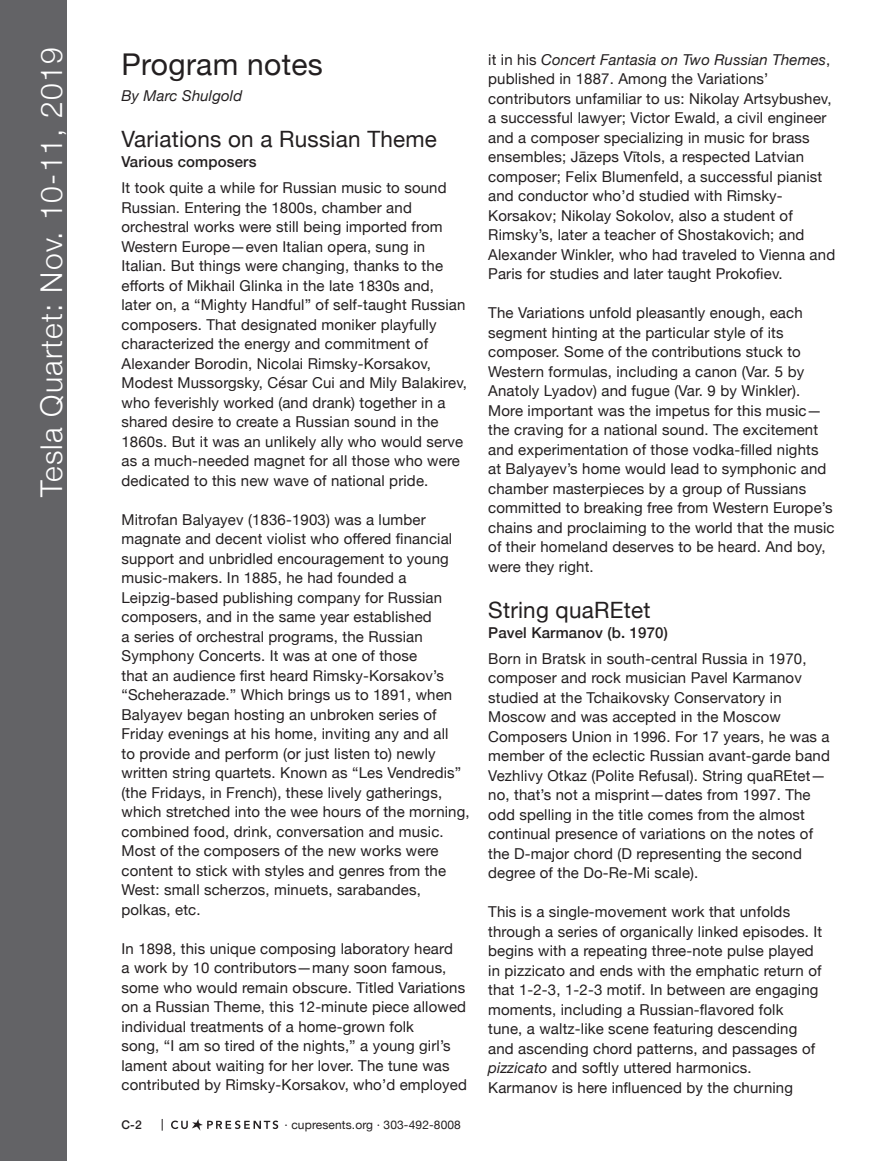
<style>
.page{position:relative;width:891px;height:1161px;background:#fff}
.page>*{position:absolute;margin:0;border:0;box-sizing:border-box;transform-origin:0 0}
.t1{font:300 30px "Helvetica Neue";letter-spacing:.04em;color:#fff}
.t2{font:30px "Helvetica Neue";letter-spacing:.01em;color:#231f20}
.t3{font:22.5px "Helvetica Neue";letter-spacing:.01em;color:#231f20}
.t4{font:15px/19.5px "Helvetica Neue";letter-spacing:.01em;color:#231f20}
.t5{font:500 15px "Helvetica Neue";letter-spacing:.01em;color:#231f20}
.t6{font:italic 15px "Helvetica Neue";letter-spacing:.01em;color:#231f20}
.t7{font:12px "Helvetica Neue";letter-spacing:.01em;color:#231f20}
.t8{font:500 12px "Helvetica Neue";color:#231f20}
.s1{font-style:italic}
</style>
<div class="page">
<div style="left:0;top:0;width:68px;height:1161px;background:#636366"></div>
<svg style="left:162px;top:1119px;width:1px;height:12px"></svg>
<svg style="left:171px;top:1119px;width:107px;height:12px"></svg>
<h1 class="t1" style="left:27px;top:497px;width:451px;rotate:-90deg">Tesla Quartet: Nov. 10-11, 2019</h1>
<h1 class="t2" style="left:122px;top:43px;width:203px">Program notes</h1>
<p class="t6" style="left:122px;top:85px;width:122px">By Marc Shulgold</p>
<h2 class="t3" style="left:122px;top:123px;width:317px">Variations on a Russian Theme</h2>
<p class="t5" style="left:122px;top:150px;width:136px">Various composers</p>
<p class="t4" style="left:122px;top:179px;width:347px">It took quite a while for Russian music to sound Russian. Entering the 1800s, chamber and orchestral works were still being imported from Western Europe—even Italian opera, sung in Italian. But things were changing, thanks to the efforts of Mikhail Glinka in the late 1830s and, later on, a “Mighty Handful” of self-taught Russian composers. That designated moniker playfully characterized the energy and commitment of Alexander Borodin, Nicolai Rimsky-Korsakov, Modest Mussorgsky, César Cui and Mily Balakirev, who feverishly worked (and drank) together in a shared desire to create a Russian sound in the 1860s. But it was an unlikely ally who would serve as a much-needed magnet for all those who were dedicated to this new wave of national pride.</p>
<p class="t4" style="left:122px;top:510px;width:350px">Mitrofan Balyayev (1836-1903) was a lumber magnate and decent violist who offered financial support and unbridled encouragement to young music-makers. In 1885, he had founded a Leipzig-based publishing company for Russian composers, and in the same year established<br>a series of orchestral programs, the Russian Symphony Concerts. It was at one of those<br>that an audience first heard Rimsky-Korsakov’s “Scheherazade.” Which brings us to 1891, when Balyayev began hosting an unbroken series of Friday evenings at his home, inviting any and all<br>to provide and perform (or just listen to) newly written string quartets. Known as “Les Vendredis” (the Fridays, in French), these lively gatherings, which stretched into the wee hours of the morning, combined food, drink, conversation and music.<br>Most of the composers of the new works were content to stick with styles and genres from the West: small scherzos, minuets, sarabandes, polkas, etc.</p>
<p class="t4" style="left:122px;top:939px;width:347px">In 1898, this unique composing laboratory heard<br>a work by 10 contributors—many soon famous, some who would remain obscure. Titled Variations on a Russian Theme, this 12-minute piece allowed individual treatments of a home-grown folk<br>song, “I am so tired of the nights,” a young girl’s lament about waiting for her lover. The tune was contributed by Rimsky-Korsakov, who’d employed</p>
<p class="t8" style="left:122px;top:1115px;width:22px">C-2</p>
<p class="t7" style="left:285px;top:1116px;width:178px">· cupresents.org · 303-492-8008</p>
<p class="t4" style="left:488px;top:50px;width:348px">it in his <span class="s1">Concert Fantasia on Two Russian Themes</span>, published in 1887. Among the Variations’ contributors unfamiliar to us: Nikolay Artsybushev, a successful lawyer; Victor Ewald, a civil engineer and a composer specializing in music for brass ensembles; Jāzeps Vītols, a respected Latvian composer; Felix Blumenfeld, a successful pianist and conductor who’d studied with Rimsky-Korsakov; Nikolay Sokolov, also a student of Rimsky’s, later a teacher of Shostakovich; and Alexander Winkler, who had traveled to Vienna and Paris for studies and later taught Prokofiev.</p>
<p class="t4" style="left:488px;top:304px;width:348px">The Variations unfold pleasantly enough, each segment hinting at the particular style of its composer. Some of the contributions stuck to Western formulas, including a canon (Var. 5 by Anatoly Lyadov) and fugue (Var. 9 by Winkler).<br>More important was the impetus for this music— the craving for a national sound. The excitement and experimentation of those vodka-filled nights at Balyayev’s home would lead to symphonic and chamber masterpieces by a group of Russians committed to breaking free from Western Europe’s chains and proclaiming to the world that the music of their homeland deserves to be heard. And boy, were they right.</p>
<h2 class="t3" style="left:488px;top:594px;width:164px">String quaREtet</h2>
<p class="t5" style="left:488px;top:620px;width:181px">Pavel Karmanov (b. 1970)</p>
<p class="t4" style="left:488px;top:650px;width:343px">Born in Bratsk in south-central Russia in 1970, composer and rock musician Pavel Karmanov studied at the Tchaikovsky Conservatory in Moscow and was accepted in the Moscow Composers Union in 1996. For 17 years, he was a member of the eclectic Russian avant-garde band Vezhlivy Otkaz (Polite Refusal). String quaREtet— no, that’s not a misprint—dates from 1997. The odd spelling in the title comes from the almost continual presence of variations on the notes of the D-major chord (D representing the second degree of the Do-Re-Mi scale).</p>
<p class="t4" style="left:488px;top:903px;width:336px">This is a single-movement work that unfolds through a series of organically linked episodes. It begins with a repeating three-note pulse played in pizzicato and ends with the emphatic return of that 1-2-3, 1-2-3 motif. In between are engaging moments, including a Russian-flavored folk<br>tune, a waltz-like scene featuring descending and ascending chord patterns, and passages of <span class="s1">pizzicato</span> and softly uttered harmonics.</p>
<p class="t4" style="left:488px;top:1079px;width:306px">Karmanov is here influenced by the churning</p>
</div>
